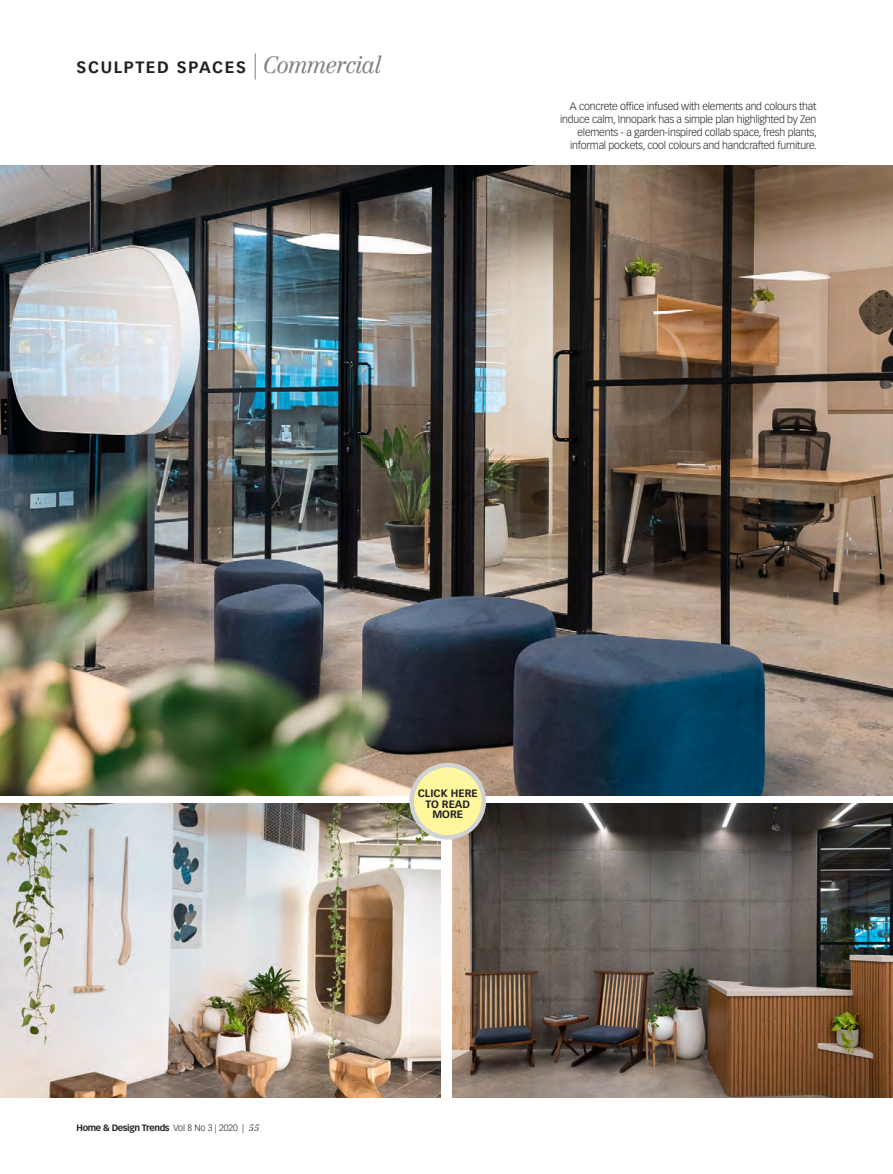
<style>
.page{position:relative;width:893px;height:1174px;background:#fff}
.page>*{position:absolute;margin:0;border:0;box-sizing:border-box;transform-origin:0 0}
.t1{font:700 16.2px "Vectora LT Std";letter-spacing:.1em;color:#231f20}
.t2{font:300 10.5px/12.8px "Vectora LT Std";letter-spacing:-.02em;color:#231f20;text-align:right}
.t3{font:700 10.5px/10.5px "Vectora LT Std";color:#231f20;text-align:center}
.t4{font:700 9px "Vectora LT Std";letter-spacing:-.04em;color:#231f20}
.s1{font-family:"Didot LT Std Headline";font-weight:400;font-size:25.95px}
.s2{font-family:"Centennial LT Std";font-weight:300;font-style:italic;font-size:23.25px;color:#808285}
.s3{font-weight:300}
.s4{font-family:"Centennial LT Std";font-weight:300;font-style:italic}
</style>
<div class="page">
<img style="left:0;top:166px;width:893px;height:629px">
<img style="left:0;top:803px;width:440px;height:294px">
<img style="left:452px;top:803px;width:441px;height:294px">
<div style="left:412px;top:765px;width:72px;height:72px;background:#fff79e;border-radius:50%"></div>
<div style="left:409px;top:763px;width:77px;height:76px;border:4px solid #d1d2d4;border-radius:50%"></div>
<p class="t1" style="left:77px;top:57px;width:306px">SCULPTED SPACES <span class="s1">|</span><span class="s2">Commercial</span></p>
<p class="t2" style="left:560px;top:100px;width:258px">A concrete office infused with elements and colours that induce calm, Innopark has a simple plan highlighted by Zen elements - a garden-inspired collab space, fresh plants, informal pockets, cool colours and handcrafted furniture.</p>
<p class="t4" style="left:77px;top:1122px;width:184px">Home &amp; Design Trends <span class="s3">Vol 8 No 3 | 2020 |</span> <span class="s4">55</span></p>
<p class="t3" style="left:418px;top:788px;width:61px">CLICK HERE<br>TO READ<br>MORE</p>
</div>
